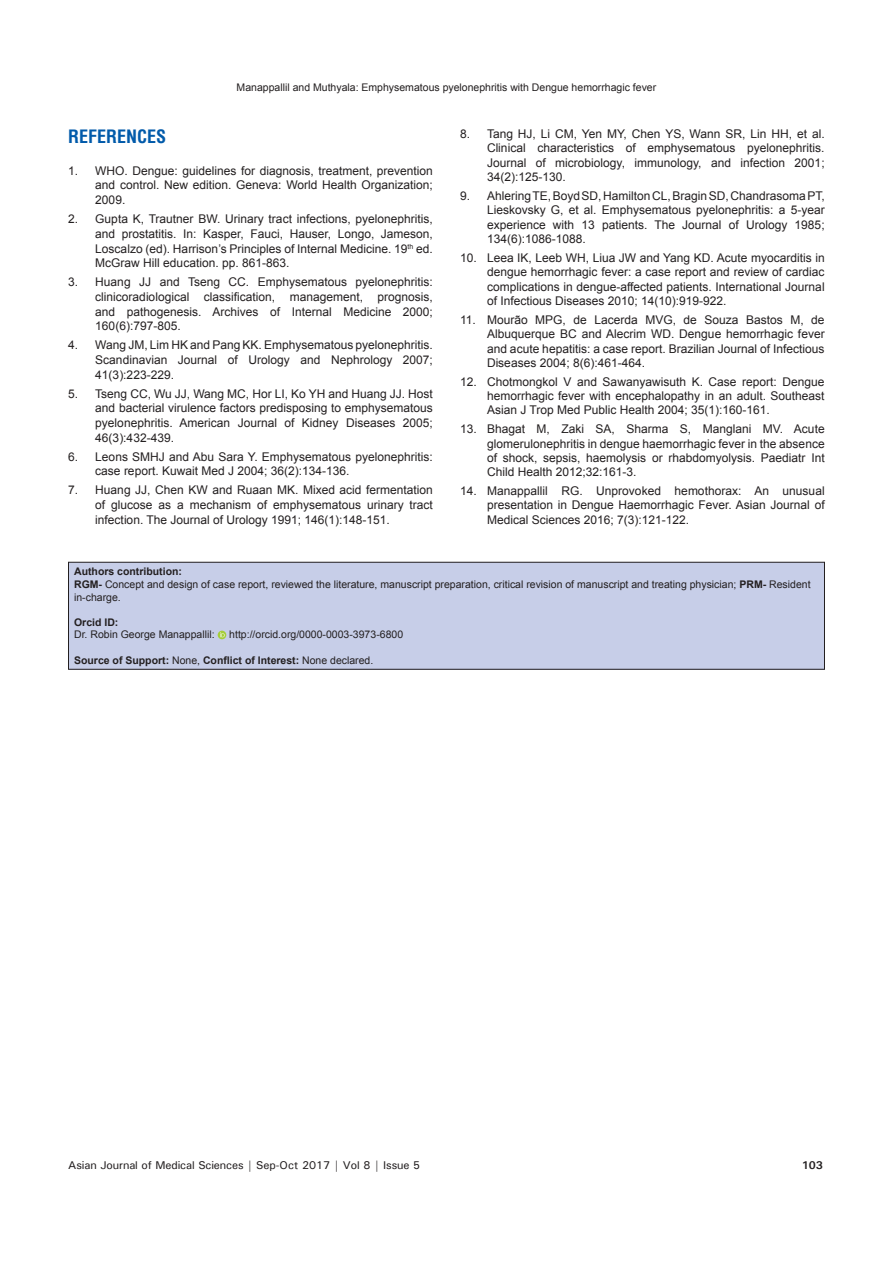
<style>
.page{position:relative;width:893px;height:1263px;background:#fff}
.page>*{position:absolute;margin:0;border:0;box-sizing:border-box;transform-origin:0 0}
.t1{font:700 condensed 18px "Helvetica";color:#015aaa}
.REF{font:12px/14.4px "Arial";color:#231f20;text-align:justify}
.t2{font:500 11.25px "Univers";letter-spacing:-.01em;color:#231f20}
.t3{font:700 11.25px "Univers";color:#231f20}
.SRC{font:10.5px/12.6px "Arial";color:#231f20}
.SRC-2{font:700 10.5px "Arial";color:#231f20}
.s1{font-weight:700}
.s2{font-weight:400}
</style>
<div class="page">
<div style="left:68px;top:562px;width:756px;height:107px;background:#c7cee8"></div>
<svg style="left:218px;top:631px;width:8px;height:8px"></svg>
<svg style="left:220px;top:632px;width:5px;height:5px"></svg>
<div style="left:68px;top:562px;width:757px;height:107px;border:1px solid #231f20"></div>
<p class="SRC" style="left:237px;top:81px;width:421px">Manappallil and Muthyala: Emphysematous pyelonephritis with Dengue hemorrhagic fever</p>
<h1 class="t1" style="left:68px;top:124px;width:100px">REFERENCES</h1>
<p class="REF" style="left:95px;top:163px;width:339px;text-indent:-27px">1. WHO. Dengue: guidelines for diagnosis, treatment, prevention and control. New edition. Geneva: World Health Organization; 2009.</p>
<p class="REF" style="left:95px;top:211px;width:339px;text-indent:-27px">2. Gupta K, Trautner BW. Urinary tract infections, pyelonephritis, and prostatitis. In: Kasper, Fauci, Hauser, Longo, Jameson, Loscalzo (ed). Harrison’s Principles of Internal Medicine. 19<sup>th</sup> ed.<br>McGraw Hill education. pp. 861-863.</p>
<p class="REF" style="left:95px;top:275px;width:339px;text-indent:-27px">3. Huang JJ and Tseng CC. Emphysematous pyelonephritis: clinicoradiological classification, management, prognosis, and pathogenesis. Archives of Internal Medicine 2000; 160(6):797-805.</p>
<p class="REF" style="left:95px;top:338px;width:339px;text-indent:-27px">4. Wang JM, Lim HK and Pang KK. Emphysematous pyelonephritis.<br>Scandinavian Journal of Urology and Nephrology 2007; 41(3):223-229.</p>
<p class="REF" style="left:95px;top:386px;width:339px;text-indent:-27px">5. Tseng CC, Wu JJ, Wang MC, Hor LI, Ko YH and Huang JJ. Host and bacterial virulence factors predisposing to emphysematous pyelonephritis. American Journal of Kidney Diseases 2005; 46(3):432-439.</p>
<p class="REF" style="left:95px;top:449px;width:339px;text-indent:-27px">6. Leons SMHJ and Abu Sara Y. Emphysematous pyelonephritis: case report. Kuwait Med J 2004; 36(2):134-136.</p>
<p class="REF" style="left:95px;top:483px;width:339px;text-indent:-27px">7. Huang JJ, Chen KW and Ruaan MK. Mixed acid fermentation of glucose as a mechanism of emphysematous urinary tract infection. The Journal of Urology 1991; 146(1):148-151.</p>
<p class="REF" style="left:487px;top:127px;width:339px;text-indent:-27px">8. Tang HJ, Li CM, Yen MY, Chen YS, Wann SR, Lin HH, et al.<br>Clinical characteristics of emphysematous pyelonephritis.<br>Journal of microbiology, immunology, and infection 2001; 34(2):125-130.</p>
<p class="REF" style="left:487px;top:188px;width:339px;text-indent:-27px">9. Ahlering TE, Boyd SD, Hamilton CL, Bragin SD, ChandrasomaPT, Lieskovsky G, et al. Emphysematous pyelonephritis: a 5-year experience with 13 patients. The Journal of Urology 1985; 134(6):1086-1088.</p>
<p class="REF" style="left:487px;top:250px;width:339px;text-indent:-27px">10. Leea IK, Leeb WH, Liua JW and Yang KD. Acute myocarditis in dengue hemorrhagic fever: a case report and review of cardiac complications in dengue-affected patients. International Journal of Infectious Diseases 2010; 14(10):919-922.</p>
<p class="REF" style="left:487px;top:312px;width:339px;text-indent:-27px">11. Mourão MPG, de Lacerda MVG, de Souza Bastos M, de Albuquerque BC and Alecrim WD. Dengue hemorrhagic fever and acute hepatitis: a case report. Brazilian Journal of Infectious Diseases 2004; 8(6):461-464.</p>
<p class="REF" style="left:487px;top:374px;width:339px;text-indent:-27px">12. Chotmongkol V and Sawanyawisuth K. Case report: Dengue hemorrhagic fever with encephalopathy in an adult. Southeast Asian J Trop Med Public Health 2004; 35(1):160-161.</p>
<p class="REF" style="left:487px;top:422px;width:339px;text-indent:-27px">13. Bhagat M, Zaki SA, Sharma S, Manglani MV. Acute glomerulonephritis in dengue haemorrhagic fever in the absence of shock, sepsis, haemolysis or rhabdomyolysis. Paediatr Int Child Health 2012;32:161-3.</p>
<p class="REF" style="left:487px;top:483px;width:339px;text-indent:-27px">14. Manappallil RG. Unprovoked hemothorax: An unusual presentation in Dengue Haemorrhagic Fever. Asian Journal of Medical Sciences 2016; 7(3):121-122.</p>
<p class="SRC-2" style="left:74px;top:564px;width:109px">Authors contribution:</p>
<p class="SRC" style="left:74px;top:578px;width:738px"><span class="s1">RGM-</span> Concept and design of case report, reviewed the literature, manuscript preparation, critical revision of manuscript and treating physician; <span class="s1">PRM-</span> Resident in-charge.</p>
<p class="SRC-2" style="left:74px;top:615px;width:46px">Orcid ID:</p>
<p class="SRC" style="left:74px;top:628px;width:142px">Dr. Robin George Manappallil:</p>
<p class="SRC" style="left:229px;top:628px;width:175px">http://orcid.org/0000-0003-3973-6800</p>
<p class="SRC-2" style="left:74px;top:653px;width:301px">Source of Support: <span class="s2">None,</span> Conflict of Interest: <span class="s2">None declared.</span></p>
<p class="t2" style="left:68px;top:1157px;width:353px">Asian Journal of Medical Sciences | Sep-Oct 2017 | Vol 8 | Issue 5</p>
<p class="t3" style="left:802px;top:1157px;width:23px">103</p>
</div>
